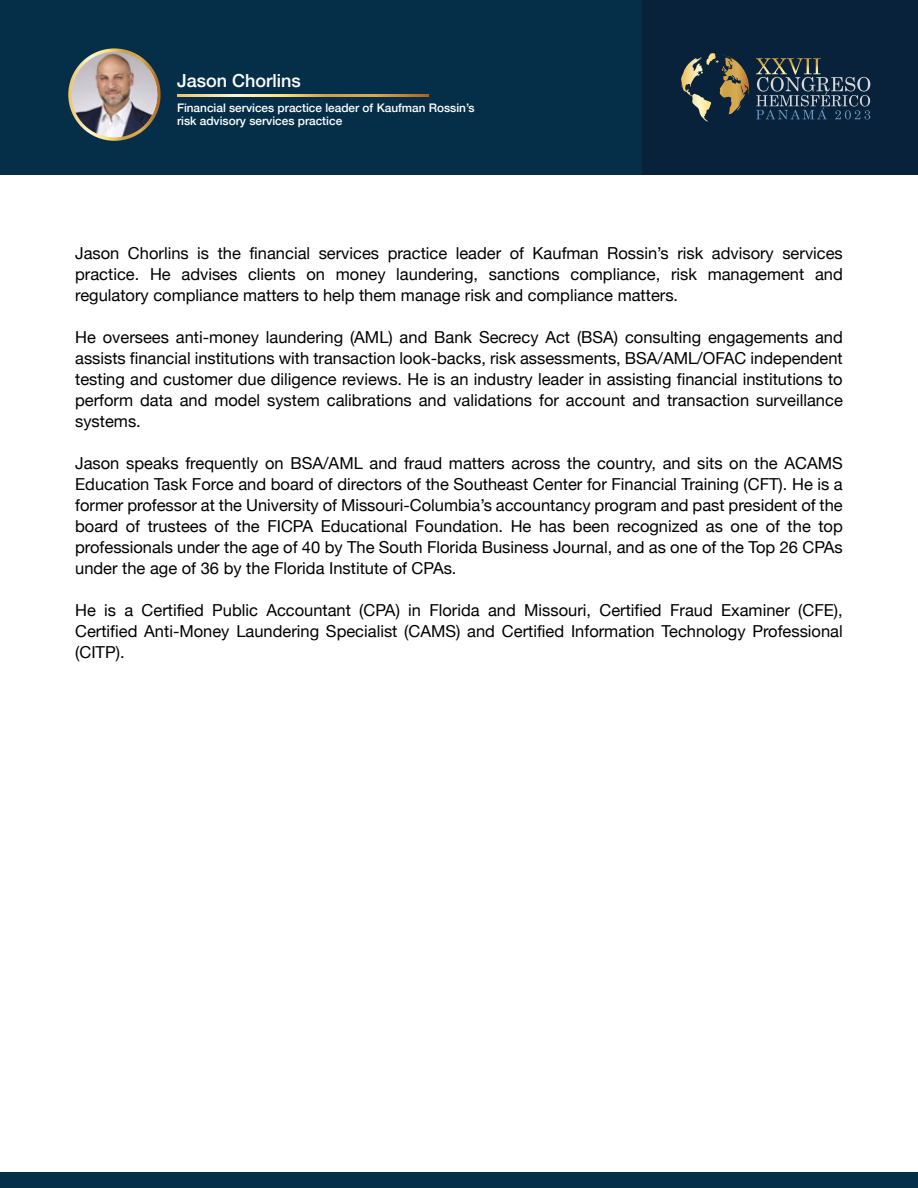
<style>
.page{position:relative;width:918px;height:1188px;background:#fff}
.page>*{position:absolute;margin:0;border:0;box-sizing:border-box;transform-origin:0 0}
.t1{font:500 18px "Helvetica Neue";color:#fff}
.t2{font:16.5px/21px "Helvetica Neue";color:#000;text-align:justify}
.t3{font:500 11.85px/13.5px "Helvetica Neue";color:#fff}
</style>
<div class="page">
<div style="left:0;top:0;width:918px;height:175px;background:#052f49"></div>
<div style="left:0;top:1173px;width:918px;height:15px;background:#052f49"></div>
<svg style="left:178px;top:95px;width:251px;height:1px"></svg>
<svg style="left:68px;top:48px;width:93px;height:93px"></svg>
<svg style="left:149px;top:64px;width:8px;height:61px"></svg>
<img style="left:72px;top:52px;width:85px;height:85px;border-radius:43px">
<div style="left:643px;top:0;width:275px;height:175px;background:#07223a"></div>
<svg style="left:681px;top:53px;width:60px;height:69px"></svg>
<svg style="left:756px;top:58px;width:114px;height:61px"></svg>
<p class="t1" style="left:177px;top:66px;width:125px">Jason Chorlins</p>
<p class="t3" style="left:177px;top:100px;width:299px">Financial services practice leader of Kaufman Rossin’s risk advisory services practice</p>
<p class="t2" style="left:75px;top:244px;width:769px">Jason Chorlins is the financial services practice leader of Kaufman Rossin’s risk advisory services practice. He advises clients on money laundering, sanctions compliance, risk management and regulatory compliance matters to help them manage risk and compliance matters.</p>
<p class="t2" style="left:75px;top:328px;width:769px">He oversees anti-money laundering (AML) and Bank Secrecy Act (BSA) consulting engagements and assists financial institutions with transaction look-backs, risk assessments, BSA/AML/OFAC independent testing and customer due diligence reviews. He is an industry leader in assisting financial institutions to perform data and model system calibrations and validations for account and transaction surveillance systems.</p>
<p class="t2" style="left:75px;top:454px;width:769px">Jason speaks frequently on BSA/AML and fraud matters across the country, and sits on the ACAMS Education Task Force and board of directors of the Southeast Center for Financial Training (CFT). He is a former professor at the University of Missouri-Columbia’s accountancy program and past president of the board of trustees of the FICPA Educational Foundation. He has been recognized as one of the top professionals under the age of 40 by The South Florida Business Journal, and as one of the Top 26 CPAs under the age of 36 by the Florida Institute of CPAs.</p>
<p class="t2" style="left:75px;top:601px;width:769px">He is a Certified Public Accountant (CPA) in Florida and Missouri, Certified Fraud Examiner (CFE), Certified Anti-Money Laundering Specialist (CAMS) and Certified Information Technology Professional (CITP).</p>
</div>
